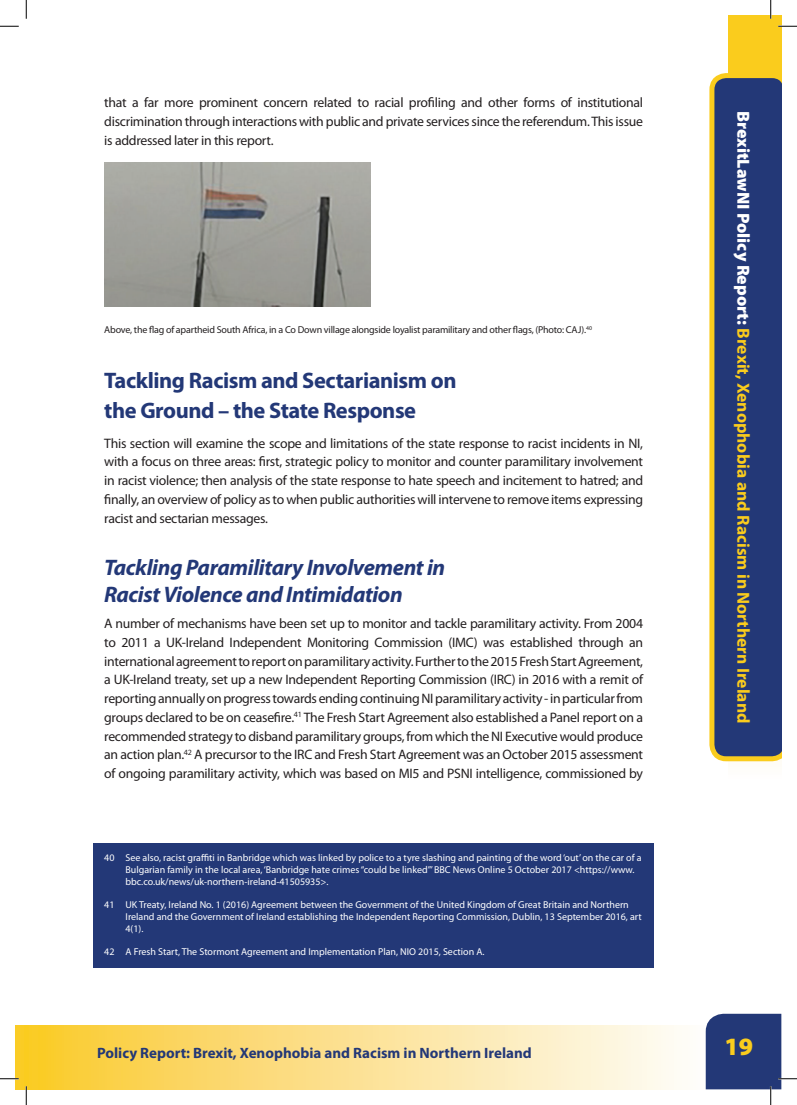
<style>
.page{position:relative;width:797px;height:1105px;background:#fff}
.page>*{position:absolute;margin:0;border:0;box-sizing:border-box;transform-origin:0 0}
.t1{font:900 25px "Myriad Pro";color:#facc1d}
.t2{font:italic 700 22.5px/27.5px "Myriad Pro";letter-spacing:-.02em;color:#233877}
.t3{font:700 22.5px/30px "Myriad Pro";letter-spacing:-.02em;color:#233877}
.t4{font:700 17.5px "Myriad Pro";color:#facc1d}
.t5{font:700 15px "Myriad Pro";color:#233877}
.t6{font:13.75px/18.8px "Myriad Pro";letter-spacing:-.02em;color:#231f20;text-align:justify}
.t7{font:10px/12px "Myriad Pro";color:#fff}
.t8{font:10px "Myriad Pro";letter-spacing:-.02em;color:#231f20}
.s1{font-weight:900;color:#fff}
</style>
<div class="page">
<div style="left:26px;top:1025px;width:685px;height:64px;background:linear-gradient(to right,#fac92e,#fefdff)"></div>
<div style="left:728px;top:16px;width:53px;height:618px;background:#facc1d"></div>
<div style="left:728px;top:345px;width:53px;height:435px;background:#fefdf9"></div>
<div style="left:16px;top:1025px;width:10px;height:64px;background:#facc24"></div>
<svg style="left:709px;top:73px;width:72px;height:688px;background:#495677"></svg>
<div style="left:94px;top:843px;width:559px;height:55px;background:#233877"></div>
<div style="left:94px;top:890px;width:559px;height:55px;background:#233877"></div>
<div style="left:94px;top:936px;width:559px;height:32px;background:#233877"></div>
<img style="left:104px;top:163px;width:266px;height:144px">
<svg style="left:0;top:25px;width:19px;height:2px"></svg>
<svg style="left:778px;top:25px;width:19px;height:2px"></svg>
<svg style="left:0;top:1078px;width:19px;height:1px"></svg>
<svg style="left:25px;top:0;width:2px;height:19px"></svg>
<svg style="left:25px;top:1086px;width:2px;height:19px"></svg>
<svg style="left:770px;top:0;width:1px;height:19px"></svg>
<svg style="left:702px;top:1013px;width:95px;height:92px"></svg>
<p class="t6" style="left:104px;top:94px;width:540px">that a far more prominent concern related to racial profiling and other forms of institutional discrimination through interactions with public and private services since the referendum. This issue is addressed later in this report.</p>
<p class="t8" style="left:104px;top:325px;width:489px">Above, the flag of apartheid South Africa, in a Co Down village alongside loyalist paramilitary and other flags, (Photo: CAJ).<sup>40</sup></p>
<h2 class="t3" style="left:104px;top:366px;width:354px">Tackling Racism and Sectarianism on the Ground – the State Response</h2>
<p class="t6" style="left:104px;top:434px;width:540px">This section will examine the scope and limitations of the state response to racist incidents in NI, with a focus on three areas: first, strategic policy to monitor and counter paramilitary involvement in racist violence; then analysis of the state response to hate speech and incitement to hatred; and finally, an overview of policy as to when public authorities will intervene to remove items expressing racist and sectarian messages.</p>
<h2 class="t2" style="left:104px;top:554px;width:342px">Tackling Paramilitary Involvement in<br>Racist Violence and Intimidation</h2>
<p class="t6" style="left:104px;top:614px;width:540px">A number of mechanisms have been set up to monitor and tackle paramilitary activity. From 2004 to 2011 a UK-Ireland Independent Monitoring Commission (IMC) was established through an international agreement to report on paramilitary activity. Further to the 2015 Fresh Start Agreement, a UK-Ireland treaty, set up a new Independent Reporting Commission (IRC) in 2016 with a remit of reporting annually on progress towards ending continuing NI paramilitary activity - in particular from groups declared to be on ceasefire.<sup>41</sup> The Fresh Start Agreement also established a Panel report on a recommended strategy to disband paramilitary groups, from which the NI Executive would produce an action plan.<sup>42</sup> A precursor to the IRC and Fresh Start Agreement was an October 2015 assessment of ongoing paramilitary activity, which was based on MI5 and PSNI intelligence, commissioned by</p>
<p class="t7" style="left:125px;top:852px;width:517px;text-indent:-21px">40 See also, racist graffiti in Banbridge which was linked by police to a tyre slashing and painting of the word ‘out’ on the car of a<br>Bulgarian family in the local area, ‘Banbridge hate crimes “could be linked”’ BBC News Online 5 October 2017 &lt;https://www. bbc.co.uk/news/uk-northern-ireland-41505935&gt;.</p>
<p class="t7" style="left:125px;top:899px;width:518px;text-indent:-21px">41 UK Treaty, Ireland No. 1 (2016) Agreement between the Government of the United Kingdom of Great Britain and Northern<br>Ireland and the Government of Ireland establishing the Independent Reporting Commission, Dublin, 13 September 2016, art<br>4(1).</p>
<p class="t7" style="left:104px;top:945px;width:382px">42 A Fresh Start, The Stormont Agreement and Implementation Plan, NIO 2015, Section A.</p>
<p class="t4" style="left:753px;top:111px;width:614px;rotate:90deg"><span class="s1">BrexitLawNI Policy Report:</span> Brexit, Xenophobia and Racism in Northern Ireland</p>
<p class="t5" style="left:97px;top:1044px;width:436px">Policy Report: Brexit, Xenophobia and Racism in Northern Ireland</p>
<h1 class="t1" style="left:724px;top:1033px;width:30px">19</h1>
</div>
